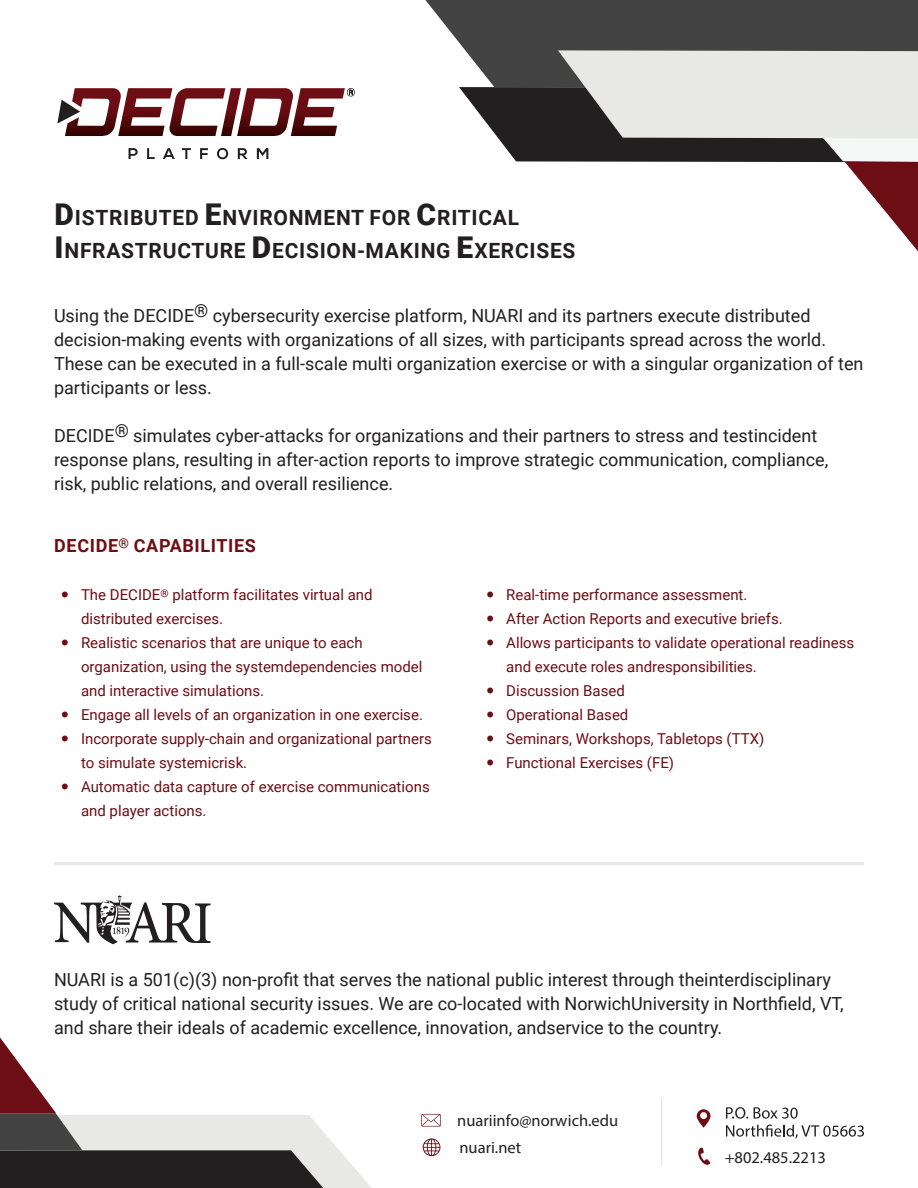
<style>
.page{position:relative;width:918px;height:1188px;background:#fff}
.page>*{position:absolute;margin:0;border:0;box-sizing:border-box;transform-origin:0 0}
.t1{font:700 21px/33px "Roboto";letter-spacing:.035em;color:#231f20}
.t2{font:18px/24px "Roboto";color:#231f20}
.t3{font:700 18px "Roboto";letter-spacing:.035em;color:#6d0d14}
.t4{font:16.5px/27.2px "Myriad Pro";color:#231f20}
.t5{font:15px/24px "Roboto";color:#6d0d14}
.s1{font-weight:900;font-size:30px}
</style>
<div class="page">
<svg style="left:425px;top:0;width:493px;height:251px"></svg>
<svg style="left:0;top:1037px;width:371px;height:151px"></svg>
<svg style="left:423px;top:1138px;width:17px;height:18px"></svg>
<svg style="left:421px;top:1114px;width:20px;height:13px"></svg>
<svg style="left:698px;top:1147px;width:12px;height:18px"></svg>
<svg style="left:696px;top:1109px;width:15px;height:19px"></svg>
<svg style="left:726px;top:1107px;width:22px;height:12px"></svg>
<svg style="left:754px;top:1107px;width:44px;height:12px"></svg>
<svg style="left:726px;top:1125px;width:138px;height:14px"></svg>
<hr style="left:661px;top:1097px;width:1px;height:69px;background:#e8e9e7">
<svg style="left:129px;top:148px;width:9px;height:11px"></svg>
<svg style="left:147px;top:148px;width:8px;height:11px"></svg>
<svg style="left:163px;top:148px;width:12px;height:11px"></svg>
<svg style="left:182px;top:148px;width:9px;height:11px"></svg>
<svg style="left:200px;top:148px;width:8px;height:11px"></svg>
<svg style="left:217px;top:148px;width:11px;height:11px"></svg>
<svg style="left:238px;top:148px;width:9px;height:11px"></svg>
<svg style="left:257px;top:148px;width:11px;height:11px"></svg>
<svg style="left:57px;top:88px;width:298px;height:48px"></svg>
<svg style="left:54px;top:895px;width:157px;height:49px"></svg>
<hr style="left:54px;top:862px;width:810px;height:3px;background:#e6e7e9">
<p class="t1" style="left:55px;top:200px;width:523px"><span class="s1">D</span>ISTRIBUTED <span class="s1">E</span>NVIRONMENT FOR <span class="s1">C</span>RITICAL<br><span class="s1">I</span>NFRASTRUCTURE <span class="s1">D</span>ECISION-MAKING <span class="s1">E</span>XERCISES</p>
<p class="t2" style="left:54px;top:303px;width:811px">Using the DECIDE® cybersecurity exercise platform, NUARI and its partners execute distributed decision-making events with organizations of all sizes, with participants spread across the world.<br>These can be executed in a full-scale multi organization exercise or with a singular organization of ten participants or less.</p>
<p class="t2" style="left:54px;top:423px;width:776px">DECIDE® simulates cyber-attacks for organizations and their partners to stress and testincident response plans, resulting in after-action reports to improve strategic communication, compliance, risk, public relations, and overall resilience.</p>
<p class="t3" style="left:54px;top:533px;width:203px">DECIDE<sup>®</sup> CAPABILITIES</p>
<p class="t5" style="left:81px;top:582px;width:352px">The DECIDE<sup>®</sup> platform facilitates virtual and distributed exercises.<br>Realistic scenarios that are unique to each organization, using the systemdependencies model and interactive simulations.<br>Engage all levels of an organization in one exercise.<br>Incorporate supply-chain and organizational partners to simulate systemicrisk.<br>Automatic data capture of exercise communications and player actions.</p>
<p class="t5" style="left:506px;top:582px;width:349px">Real-time performance assessment.<br>After Action Reports and executive briefs.<br>Allows participants to validate operational readiness and execute roles andresponsibilities.<br>Discussion Based<br>Operational Based<br>Seminars, Workshops, Tabletops (TTX)<br>Functional Exercises (FE)</p>
<p class="t2" style="left:54px;top:967px;width:791px">NUARI is a 501(c)(3) non-profit that serves the national public interest through theinterdisciplinary study of critical national security issues. We are co-located with NorwichUniversity in Northfield, VT, and share their ideals of academic excellence, innovation, andservice to the country.</p>
<p class="t4" style="left:457px;top:1107px;width:163px">nuariinfo@norwich.edu nuari.net</p>
<p class="t4" style="left:725px;top:1143px;width:103px">+802.485.2213</p>
</div>
